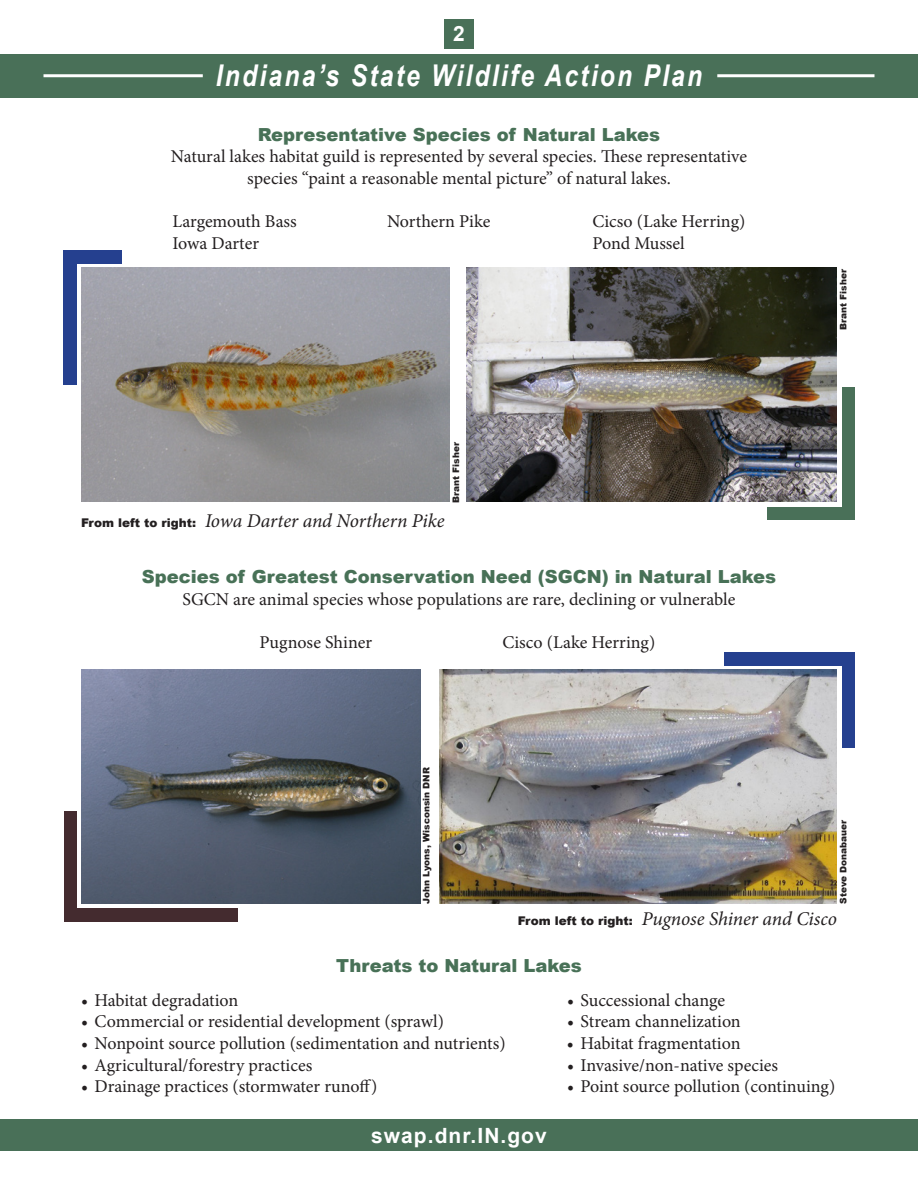
<style>
.page{position:relative;width:918px;height:1188px;background:#fff}
.page>*{position:absolute;margin:0;border:0;box-sizing:border-box;transform-origin:0 0}
.t1{font:italic 700 30px "Arial Narrow";letter-spacing:.075em;color:#fff}
.t2{font:700 21px "Arial";letter-spacing:.05em;color:#fff}
.t3{font:italic 19.5px "Minion Pro";letter-spacing:-.005em;color:#231f20}
.t4{font:18px "Minion Pro";color:#231f20}
.t5{font:900 18px "Arial";color:#487157}
.t6{font:900 9px "Arial";color:#231f20}
.s1{font-family:"Arial";font-weight:900;font-style:normal;font-size:12px}
</style>
<div class="page">
<div style="left:444px;top:20px;width:30px;height:30px;background:#497058"></div>
<div style="left:0;top:1120px;width:918px;height:31px;background:#497058"></div>
<div style="left:0;top:54px;width:918px;height:44px;background:#497058"></div>
<hr style="left:44px;top:74px;width:159px;height:3px;background:#fff">
<hr style="left:717px;top:74px;width:158px;height:3px;background:#fff">
<div style="left:64px;top:811px;width:174px;height:110px;background:#442b2f"></div>
<div style="left:77px;top:804px;width:165px;height:104px;background:#fff"></div>
<div style="left:725px;top:652px;width:130px;height:96px;background:#25408f"></div>
<div style="left:719px;top:666px;width:123px;height:87px;background:linear-gradient(to right,#fff,#fff)"></div>
<div style="left:767px;top:388px;width:88px;height:132px;background:#497058"></div>
<div style="left:754px;top:385px;width:88px;height:121px;background:#fff"></div>
<div style="left:64px;top:251px;width:58px;height:134px;background:#25408f"></div>
<div style="left:77px;top:264px;width:49px;height:135px;background:#fff"></div>
<img style="left:81px;top:268px;width:369px;height:234px">
<img style="left:466px;top:268px;width:371px;height:234px">
<img style="left:81px;top:669px;width:339px;height:235px">
<img style="left:439px;top:670px;width:398px;height:234px">
<p class="t2" style="left:453px;top:20px;width:13px">2</p>
<h1 class="t1" style="left:216px;top:53px;width:488px">Indiana’s State Wildlife Action Plan</h1>
<p class="t5" style="left:258px;top:121px;width:404px">Representative Species of Natural Lakes</p>
<p class="t4" style="left:171px;top:145px;width:578px">Natural lakes habitat guild is represented by several species. These representative</p>
<p class="t4" style="left:247px;top:166px;width:425px">species “paint a reasonable mental picture” of natural lakes.</p>
<p class="t4" style="left:172px;top:209px;width:126px">Largemouth Bass</p>
<p class="t4" style="left:387px;top:209px;width:105px">Northern Pike</p>
<p class="t4" style="left:593px;top:209px;width:154px">Cicso (Lake Herring)</p>
<p class="t4" style="left:172px;top:231px;width:88px">Iowa Darter</p>
<p class="t4" style="left:593px;top:231px;width:94px">Pond Mussel</p>
<p class="t3" style="left:81px;top:507px;width:365px"><span class="s1">From left to right:</span> Iowa Darter and Northern Pike</p>
<p class="t6" style="left:449px;top:503px;width:62px;rotate:-90deg">Brant Fisher</p>
<p class="t5" style="left:142px;top:564px;width:636px">Species of Greatest Conservation Need (SGCN) in Natural Lakes</p>
<p class="t4" style="left:182px;top:587px;width:555px">SGCN are animal species whose populations are rare, declining or vulnerable</p>
<p class="t4" style="left:260px;top:630px;width:114px">Pugnose Shiner</p>
<p class="t4" style="left:503px;top:630px;width:154px">Cisco (Lake Herring)</p>
<p class="t6" style="left:420px;top:904px;width:138px;rotate:-90deg">John Lyons, Wisconsin DNR</p>
<p class="t6" style="left:837px;top:330px;width:62px;rotate:-90deg">Brant Fisher</p>
<p class="t6" style="left:837px;top:904px;width:85px;rotate:-90deg">Steve Donabauer</p>
<p class="t3" style="left:518px;top:906px;width:321px"><span class="s1">From left to right:</span> Pugnose Shiner and Cisco</p>
<p class="t5" style="left:336px;top:953px;width:247px">Threats to Natural Lakes</p>
<p class="t4" style="left:81px;top:988px;width:159px">• Habitat degradation</p>
<p class="t4" style="left:567px;top:988px;width:159px">• Successional change</p>
<p class="t4" style="left:81px;top:1010px;width:364px">• Commercial or residential development (sprawl)</p>
<p class="t4" style="left:567px;top:1010px;width:175px">• Stream channelization</p>
<p class="t4" style="left:81px;top:1031px;width:426px">• Nonpoint source pollution (sedimentation and nutrients)</p>
<p class="t4" style="left:567px;top:1031px;width:175px">• Habitat fragmentation</p>
<p class="t4" style="left:81px;top:1053px;width:233px">• Agricultural/forestry practices</p>
<p class="t4" style="left:567px;top:1053px;width:213px">• Invasive/non-native species</p>
<p class="t4" style="left:81px;top:1074px;width:298px">• Drainage practices (stormwater runoff)</p>
<p class="t4" style="left:567px;top:1074px;width:270px">• Point source pollution (continuing)</p>
<p class="t2" style="left:371px;top:1121px;width:177px">swap.dnr.IN.gov</p>
</div>
